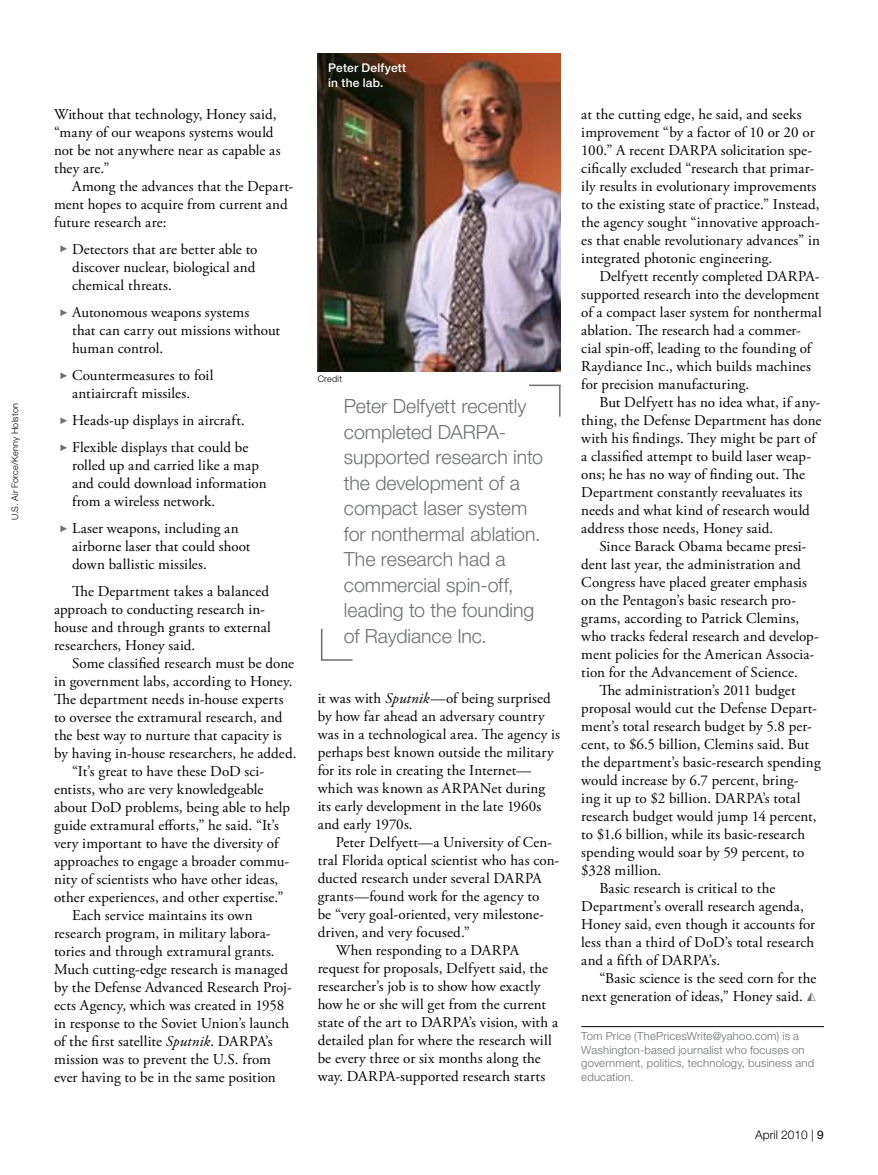
<style>
.page{position:relative;width:878px;height:1175px;background:#fff}
.page>*{position:absolute;margin:0;border:0;box-sizing:border-box;transform-origin:0 0}
.t1{font:300 19.5px/25.5px "Helvetica Neue LT Std";color:#6d6f71}
.t2{font:15px/18px "Adobe Garamond Pro";letter-spacing:.01em;color:#000}
.t3{font:500 12px/15px "Helvetica Neue LT Std";letter-spacing:.015em;color:#fff}
.t4{font:300 12px "Helvetica Neue LT Std";color:#000}
.t5{font:300 11.25px/13.5px "Helvetica Neue LT Std";letter-spacing:.015em;color:#6d6f71}
.t6{font:300 9px "Helvetica Neue LT Std";letter-spacing:.025em;color:#000}
.s1{font-family:"Mathematical Pi Six";font-size:9px;color:#6d6f71}
.s2{font-style:italic}
.s3{font-family:"Mathematical Pi Six";font-size:12px;color:#6d6f71}
.s4{font-weight:400}
</style>
<div class="page">
<hr style="left:321px;top:628px;width:1px;height:32px;background:#6d6f71">
<hr style="left:321px;top:659px;width:31px;height:1px;background:#6d6f71">
<hr style="left:581px;top:1026px;width:243px;height:1px;background:#000">
<hr style="left:559px;top:385px;width:1px;height:31px;background:#6d6f71">
<hr style="left:529px;top:384px;width:31px;height:2px;background:#6d6f71">
<img style="left:318px;top:54px;width:242px;height:318px">
<p class="t6" style="left:9px;top:520px;width:118px;rotate:-90deg">U.S. Air Force/Kenny Holston</p>
<p class="t2" style="left:54px;top:106px;width:228px">Without that technology, Honey said, “many of our weapons systems would not be not anywhere near as capable as they are.”</p>
<p class="t2" style="left:54px;top:178px;width:241px;text-indent:18px">Among the advances that the Depart&shy;ment hopes to acquire from current and future research are:</p>
<p class="t2" style="left:72px;top:241px;width:187px;text-indent:-12px"><span class="s1">C</span> Detectors that are better able to discover nuclear, biological and chemical threats.</p>
<p class="t2" style="left:72px;top:304px;width:210px;text-indent:-12px"><span class="s1">C</span> Autonomous weapons systems<br>that can carry out missions without human control.</p>
<p class="t2" style="left:72px;top:367px;width:143px;text-indent:-12px"><span class="s1">C</span> Countermeasures to foil antiaircraft missiles.</p>
<p class="t2" style="left:60px;top:407px;width:190px;line-height:27px"><span class="s1">C</span> Heads-up displays in aircraft.<br><span class="s1">C</span> Flexible displays that could be</p>
<p class="t2" style="left:72px;top:457px;width:196px">rolled up and carried like a map and could download information from a wireless network.</p>
<p class="t2" style="left:72px;top:520px;width:180px;text-indent:-12px"><span class="s1">C</span> Laser weapons, including an airborne laser that could shoot down ballistic missiles.</p>
<p class="t2" style="left:54px;top:583px;width:218px;text-indent:18px">The Department takes a balanced approach to conducting research in&shy;house and through grants to external researchers, Honey said.</p>
<p class="t2" style="left:72px;top:655px;width:223px">Some classified research must be done</p>
<p class="t2" style="left:54px;top:673px;width:240px">in government labs, according to Honey.</p>
<p class="t2" style="left:54px;top:691px;width:231px">The department needs in-house experts</p>
<p class="t2" style="left:54px;top:709px;width:230px">to oversee the extramural research, and</p>
<p class="t2" style="left:54px;top:727px;width:229px">the best way to nurture that capacity is</p>
<p class="t2" style="left:54px;top:745px;width:244px">by having in-house researchers, he added.</p>
<p class="t2" style="left:72px;top:763px;width:194px">“It’s great to have these DoD sci-</p>
<p class="t2" style="left:54px;top:781px;width:211px">entists, who are very knowledgeable</p>
<p class="t2" style="left:54px;top:799px;width:237px">about DoD problems, being able to help</p>
<p class="t2" style="left:54px;top:817px;width:226px">guide extramural efforts,” he said. “It’s</p>
<p class="t2" style="left:54px;top:835px;width:226px">very important to have the diversity of</p>
<p class="t2" style="left:54px;top:853px;width:237px">approaches to engage a broader commu-</p>
<p class="t2" style="left:54px;top:871px;width:226px">nity of scientists who have other ideas,</p>
<p class="t2" style="left:54px;top:889px;width:231px">other experiences, and other expertise.”</p>
<p class="t2" style="left:72px;top:907px;width:182px">Each service maintains its own</p>
<p class="t2" style="left:54px;top:925px;width:218px">research program, in military labora-</p>
<p class="t2" style="left:54px;top:943px;width:222px">tories and through extramural grants.</p>
<p class="t2" style="left:54px;top:961px;width:235px">Much cutting-edge research is managed</p>
<p class="t2" style="left:54px;top:979px;width:239px">by the Defense Advanced Research Proj-</p>
<p class="t2" style="left:54px;top:997px;width:232px">ects Agency, which was created in 1958</p>
<p class="t2" style="left:54px;top:1015px;width:237px">in response to the Soviet Union’s launch</p>
<p class="t2" style="left:54px;top:1033px;width:220px">of the first satellite <span class="s2">Sputnik</span>. DARPA’s</p>
<p class="t2" style="left:54px;top:1051px;width:218px">mission was to prevent the U.S. from</p>
<p class="t2" style="left:54px;top:1069px;width:223px">ever having to be in the same position</p>
<p class="t3" style="left:328px;top:60px;width:79px">Peter Delfyett in the lab.</p>
<p class="t6" style="left:318px;top:373px;width:26px">Credit</p>
<h1 class="t1" style="left:344px;top:393px;width:201px">Peter Delfyett recently completed DARPA&shy;supported research into the development of a compact laser system for nonthermal ablation.<br>The research had a commercial spin-off, leading to the founding of Raydiance Inc.</h1>
<p class="t2" style="left:318px;top:689px;width:244px">it was with <span class="s2">Sputnik</span>—of being surprised by how far ahead an adversary country was in a technological area. The agency is perhaps best known outside the military for its role in creating the Internet— which was known as ARPANet during its early development in the late 1960s and early 1970s.</p>
<p class="t2" style="left:336px;top:833px;width:218px">Peter Delfyett—a University of Cen-</p>
<p class="t2" style="left:318px;top:851px;width:243px">tral Florida optical scientist who has con-</p>
<p class="t2" style="left:318px;top:869px;width:226px">ducted research under several DARPA</p>
<p class="t2" style="left:318px;top:887px;width:223px">grants—found work for the agency to</p>
<p class="t2" style="left:318px;top:905px;width:228px">be “very goal-oriented, very milestone-</p>
<p class="t2" style="left:318px;top:923px;width:154px">driven, and very focused.”</p>
<p class="t2" style="left:336px;top:941px;width:185px">When responding to a DARPA</p>
<p class="t2" style="left:318px;top:959px;width:232px">request for proposals, Delfyett said, the</p>
<p class="t2" style="left:318px;top:977px;width:224px">researcher’s job is to show how exactly</p>
<p class="t2" style="left:318px;top:995px;width:230px">how he or she will get from the current</p>
<p class="t2" style="left:318px;top:1013px;width:242px">state of the art to DARPA’s vision, with a</p>
<p class="t2" style="left:318px;top:1031px;width:236px">detailed plan for where the research will</p>
<p class="t2" style="left:318px;top:1049px;width:225px">be every three or six months along the</p>
<p class="t2" style="left:318px;top:1067px;width:229px">way. DARPA-supported research starts</p>
<p class="t2" style="left:581px;top:106px;width:240px">at the cutting edge, he said, and seeks improvement “by a factor of 10 or 20 or 100.” A recent DARPA solicitation spe&shy;cifically excluded “research that primar&shy;ily results in evolutionary improvements to the existing state of practice.” Instead, the agency sought “innovative approach&shy;es that enable revolutionary advances” in integrated photonic engineering.</p>
<p class="t2" style="left:581px;top:268px;width:242px;text-indent:18px">Delfyett recently completed DARPA&shy;supported research into the development of a compact laser system for nonthermal ablation. The research had a commer&shy;cial spin-off, leading to the founding of Raydiance Inc., which builds machines for precision manufacturing.</p>
<p class="t2" style="left:581px;top:394px;width:242px;text-indent:18px">But Delfyett has no idea what, if any&shy;thing, the Defense Department has done with his findings. They might be part of a classified attempt to build laser weap&shy;ons; he has no way of finding out. The Department constantly reevaluates its needs and what kind of research would address those needs, Honey said.</p>
<p class="t2" style="left:599px;top:538px;width:208px">Since Barack Obama became presi-</p>
<p class="t2" style="left:581px;top:556px;width:221px">dent last year, the administration and</p>
<p class="t2" style="left:581px;top:574px;width:227px">Congress have placed greater emphasis</p>
<p class="t2" style="left:581px;top:592px;width:216px">on the Pentagon’s basic research pro-</p>
<p class="t2" style="left:581px;top:610px;width:219px">grams, according to Patrick Clemins,</p>
<p class="t2" style="left:581px;top:628px;width:239px">who tracks federal research and develop-</p>
<p class="t2" style="left:581px;top:646px;width:234px">ment policies for the American Associa-</p>
<p class="t2" style="left:581px;top:664px;width:218px">tion for the Advancement of Science.</p>
<p class="t2" style="left:599px;top:682px;width:198px">The administration’s 2011 budget</p>
<p class="t2" style="left:581px;top:700px;width:237px">proposal would cut the Defense Depart-</p>
<p class="t2" style="left:581px;top:718px;width:232px">ment’s total research budget by 5.8 per-</p>
<p class="t2" style="left:581px;top:736px;width:229px">cent, to $6.5 billion, Clemins said. But</p>
<p class="t2" style="left:581px;top:754px;width:241px">the department’s basic-research spending</p>
<p class="t2" style="left:581px;top:772px;width:219px">would increase by 6.7 percent, bring-</p>
<p class="t2" style="left:581px;top:790px;width:221px">ing it up to $2 billion. DARPA’s total</p>
<p class="t2" style="left:581px;top:808px;width:237px">research budget would jump 14 percent,</p>
<p class="t2" style="left:581px;top:826px;width:225px">to $1.6 billion, while its basic-research</p>
<p class="t2" style="left:581px;top:844px;width:225px">spending would soar by 59 percent, to</p>
<p class="t2" style="left:581px;top:862px;width:82px">$328 million.</p>
<p class="t2" style="left:599px;top:880px;width:178px">Basic research is critical to the</p>
<p class="t2" style="left:581px;top:898px;width:224px">Department’s overall research agenda,</p>
<p class="t2" style="left:581px;top:916px;width:235px">Honey said, even though it accounts for</p>
<p class="t2" style="left:581px;top:934px;width:234px">less than a third of DoD’s total research</p>
<p class="t2" style="left:581px;top:952px;width:140px">and a fifth of DARPA’s.</p>
<p class="t2" style="left:599px;top:970px;width:218px">“Basic science is the seed corn for the</p>
<p class="t2" style="left:581px;top:988px;width:237px">next generation of ideas,” Honey said. <span class="s3">T</span></p>
<p class="t5" style="left:581px;top:1029px;width:234px">Tom Price (ThePricesWrite@yahoo.com) is a Washington-based journalist who focuses on government, politics, technology, business and education.</p>
<p class="t4" style="left:755px;top:1126px;width:70px">April 2010 | <span class="s4">9</span></p>
</div>
